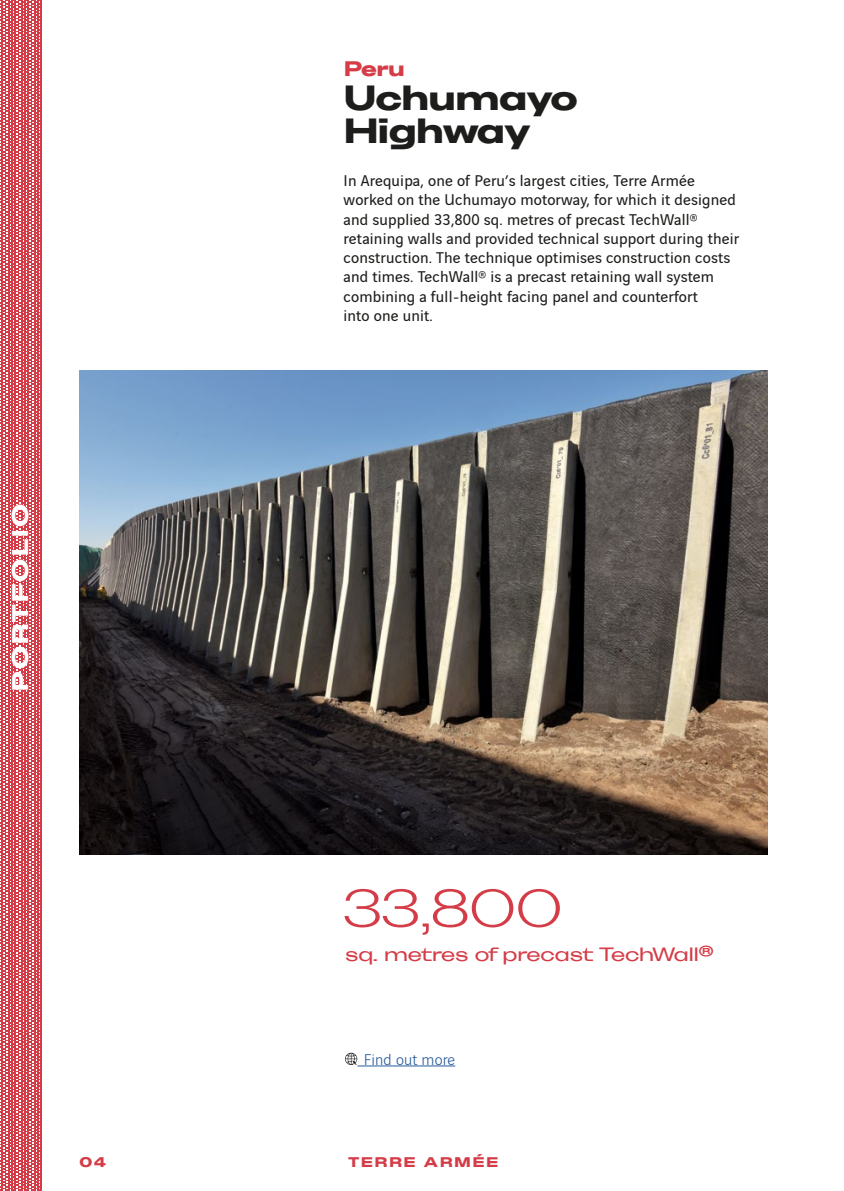
<style>
.page{position:relative;width:844px;height:1191px;background:#fff}
.page>*{position:absolute;margin:0;border:0;box-sizing:border-box;transform-origin:0 0}
.t1{font:52.5px "POLICESTUDIO Generic 300";color:#d43c47}
.t2{font:35px/33.2px "POLICESTUDIO Generic 800";color:#1d1d1b}
.t3{font:22.75px "POLICESTUDIO Generic 800";letter-spacing:.1em;color:#fff}
.t4{font:21px "POLICESTUDIO Generic 800";color:#d43c47}
.t5{font:19.25px "POLICESTUDIO Generic 400";color:#d43c47}
.t6{font:16.62px/19.2px "Vinci Sans";letter-spacing:.01em;color:#1d1d1b}
.t7{font:300 16.62px "Vinci Sans";letter-spacing:.01em;color:#275b9b}
.t8{font:14px "POLICESTUDIO Generic 800";letter-spacing:.15em;color:#d43c47}
</style>
<div class="page">
<svg style="left:0;top:0;width:41px;height:1191px;fill:#d43c47"></svg>
<img style="left:79px;top:370px;width:688px;height:484px">
<hr style="left:357px;top:1065px;width:98px;height:1px;background:#275b9b">
<svg style="left:345px;top:1052px;width:12px;height:13px"></svg>
<h3 class="t3" style="left:6px;top:691px;width:188px;rotate:-90deg">PORTFOLIO</h3>
<p class="t4" style="left:344px;top:56px;width:62px">Peru</p>
<h2 class="t2" style="left:344px;top:81px;width:235px">Uchumayo<br>Highway</h2>
<p class="t6" style="left:343px;top:169px;width:397px">In Arequipa, one of Peru’s largest cities, Terre Armée worked on the Uchumayo motorway, for which it designed and supplied 33,800 sq. metres of precast TechWall® retaining walls and provided technical support during their construction. The technique optimises construction costs and times. TechWall® is a precast retaining wall system combining a full-height facing panel and counterfort<br>into one unit.</p>
<h1 class="t1" style="left:344px;top:878px;width:220px">33,800</h1>
<p class="t5" style="left:345px;top:943px;width:370px">sq. metres of precast TechWall®</p>
<p class="t7" style="left:363px;top:1047px;width:93px">Find out more</p>
<p class="t8" style="left:79px;top:1153px;width:28px">04</p>
<p class="t8" style="left:348px;top:1153px;width:151px">TERRE ARMÉE</p>
</div>
